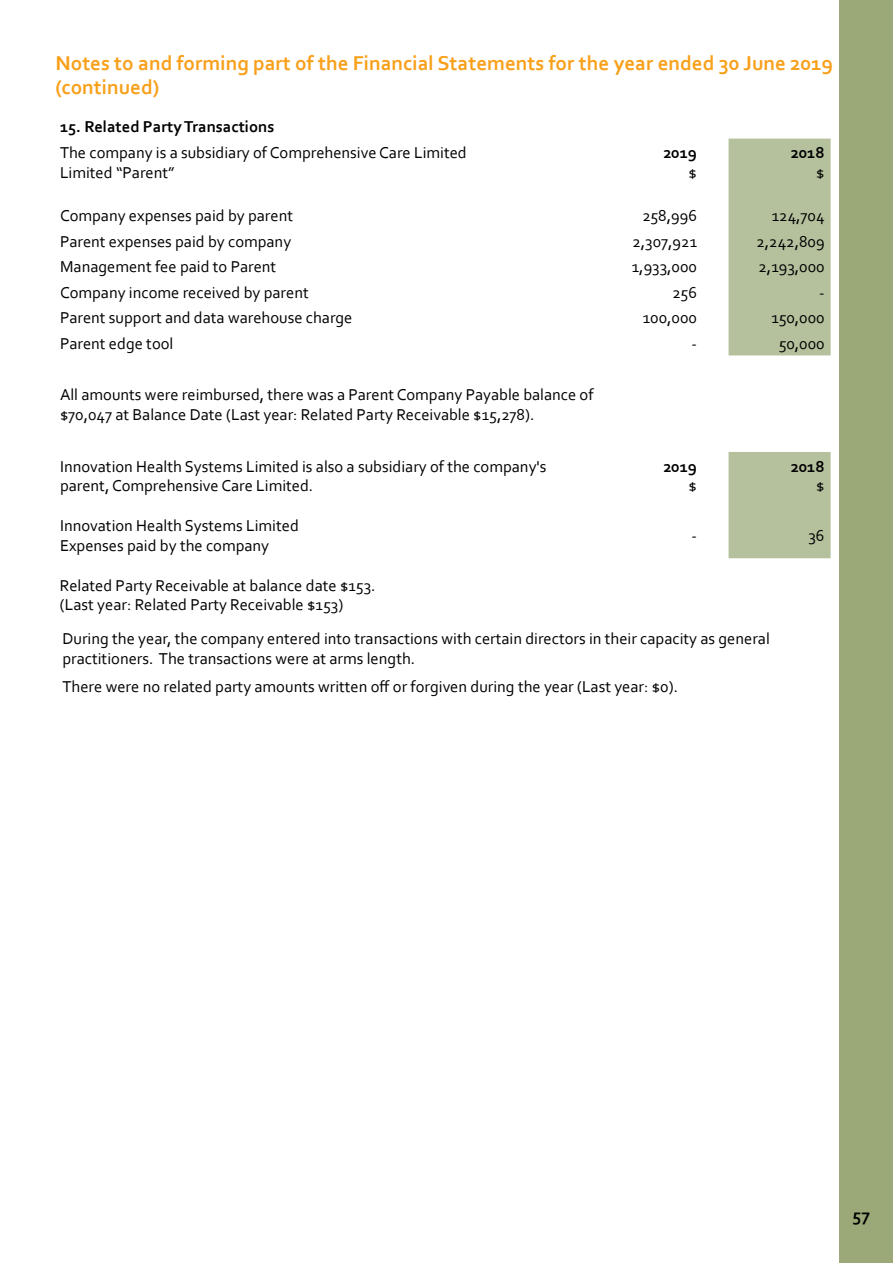
<style>
.page{position:relative;width:893px;height:1263px;background:#fff}
.page>*{position:absolute;margin:0;border:0;box-sizing:border-box;transform-origin:0 0}
.t1{font:700 21px/24px "Corbel";color:#f9a01b}
.t2{font:700 18px "Corbel";color:#000}
.t3{font:16.5px/19.8px "Corbel";color:#000}
.t4{font:700 16.5px "Corbel";color:#000}
</style>
<div class="page">
<div style="left:839px;top:0;width:54px;height:1263px;background:#9aa977"></div>
<svg style="left:729px;top:139px;width:102px;height:419px"></svg>
<p class="t1" style="left:55px;top:51px;width:779px">Notes to and forming part of the Financial Statements for the year ended 30 June 2019 (continued)</p>
<p class="t4" style="left:60px;top:116px;width:216px">15. Related Party Transactions</p>
<p class="t3" style="left:60px;top:142px;width:408px">The company is a subsidiary of Comprehensive Care Limited<br>Limited “Parent”</p>
<p class="t4" style="left:663px;top:142px;width:35px">2019</p>
<p class="t4" style="left:791px;top:142px;width:35px">2018</p>
<p class="t3" style="left:816px;top:162px;width:10px">$</p>
<p class="t3" style="left:689px;top:162px;width:10px">$</p>
<p class="t3" style="left:60px;top:205px;width:235px">Company expenses paid by parent</p>
<p class="t3" style="left:642px;top:205px;width:56px">258,996</p>
<p class="t3" style="left:772px;top:205px;width:54px">124,704</p>
<p class="t3" style="left:60px;top:231px;width:233px">Parent expenses paid by company</p>
<p class="t3" style="left:632px;top:231px;width:66px">2,307,921</p>
<p class="t3" style="left:756px;top:231px;width:70px">2,242,809</p>
<p class="t3" style="left:60px;top:256px;width:218px">Management fee paid to Parent</p>
<p class="t3" style="left:632px;top:256px;width:67px">1,933,000</p>
<p class="t3" style="left:758px;top:256px;width:68px">2,193,000</p>
<p class="t3" style="left:60px;top:282px;width:250px">Company income received by parent</p>
<p class="t3" style="left:672px;top:282px;width:26px">256</p>
<p class="t3" style="left:819px;top:282px;width:7px">-</p>
<p class="t3" style="left:60px;top:308px;width:294px">Parent support and data warehouse charge</p>
<p class="t3" style="left:643px;top:308px;width:56px">100,000</p>
<p class="t3" style="left:771px;top:308px;width:55px">150,000</p>
<p class="t3" style="left:60px;top:333px;width:115px">Parent edge tool</p>
<p class="t3" style="left:692px;top:333px;width:7px">-</p>
<p class="t3" style="left:779px;top:333px;width:47px">50,000</p>
<p class="t3" style="left:60px;top:384px;width:535px">All amounts were reimbursed, there was a Parent Company Payable balance of $70,047 at Balance Date (Last year: Related Party Receivable $15,278).</p>
<p class="t3" style="left:60px;top:456px;width:488px">Innovation Health Systems Limited is also a subsidiary of the company's parent, Comprehensive Care Limited.</p>
<p class="t4" style="left:663px;top:456px;width:35px">2019</p>
<p class="t4" style="left:791px;top:456px;width:35px">2018</p>
<p class="t3" style="left:816px;top:476px;width:10px">$</p>
<p class="t3" style="left:689px;top:476px;width:10px">$</p>
<p class="t3" style="left:60px;top:515px;width:240px">Innovation Health Systems Limited<br>Expenses paid by the company</p>
<p class="t3" style="left:692px;top:525px;width:7px">-</p>
<p class="t3" style="left:808px;top:525px;width:18px">36</p>
<p class="t3" style="left:60px;top:575px;width:317px">Related Party Receivable at balance date $153. (Last year: Related Party Receivable $153)</p>
<p class="t3" style="left:62px;top:628px;width:709px">During the year, the company entered into transactions with certain directors in their capacity as general practitioners. The transactions were at arms length.</p>
<p class="t3" style="left:62px;top:676px;width:617px">There were no related party amounts written off or forgiven during the year (Last year: $0).</p>
<p class="t2" style="left:853px;top:1204px;width:19px">57</p>
</div>
